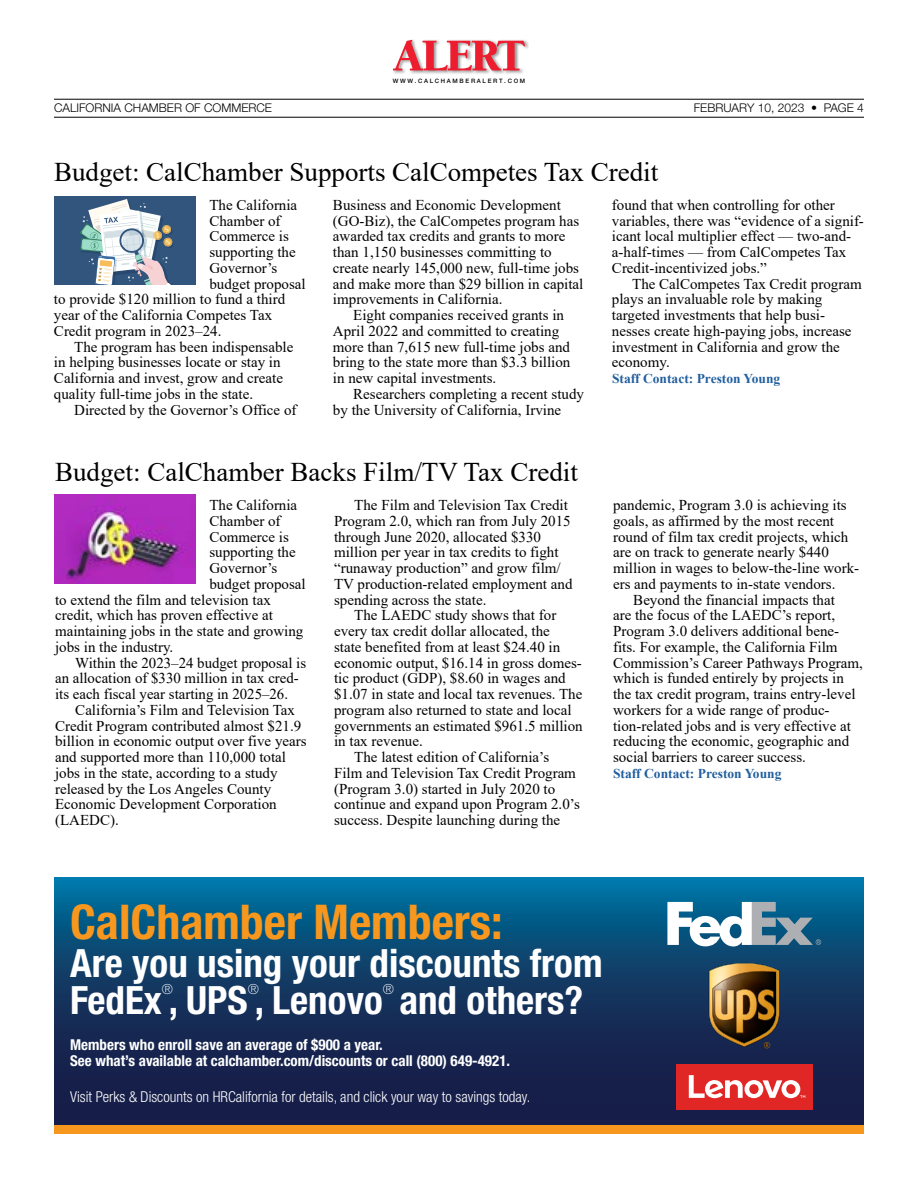
<style>
.page{position:relative;width:918px;height:1188px;background:#fff}
.page>*{position:absolute;margin:0;border:0;box-sizing:border-box;transform-origin:0 0}
.t1{font:700 condensed 48px "Helvetica Neue";color:#f8971d}
.t2{font:700 condensed 39px/37.5px "Helvetica Neue";color:#fff}
.t3{font:27px "Times New Roman";color:#000}
.t4{font:15px/15.8px "Times New Roman";color:#000}
.t5{font:700 condensed 15px/15.8px "Helvetica Neue";color:#fff}
.t6{font:300 condensed 15px "Helvetica Neue";color:#fff}
.t7{font:100 condensed 13.95px "Helvetica Neue";color:#fff}
.t8{font:700 13.5px "Times New Roman";color:#215e9e}
.t9{font:300 12px "Helvetica Neue";color:#000}
.t10{font:500 6px "Helvetica Neue";letter-spacing:.28em;color:#000}
</style>
<div class="page">
<hr style="left:54px;top:99px;width:810px;height:1px;background:#000">
<hr style="left:54px;top:117px;width:810px;height:1px;background:#000">
<div style="left:392px;top:39px;width:137px;height:36px;background:#000;opacity:.4"></div>
<svg style="left:393px;top:40px;width:133px;height:30px"></svg>
<div style="left:54px;top:197px;width:142px;height:88px;background:#31557c"></div>
<svg style="left:80px;top:199px;width:93px;height:86px"></svg>
<img style="left:54px;top:495px;width:142px;height:88px">
<svg style="left:54px;top:878px;width:810px;height:247px;background:#0f3a66"></svg>
<div style="left:54px;top:1125px;width:810px;height:9px;background:#f8971d"></div>
<svg style="left:667px;top:902px;width:154px;height:44px"></svg>
<img style="left:709px;top:963px;width:71px;height:85px">
<div style="left:676px;top:1065px;width:136px;height:45px;background:#e12726"></div>
<svg style="left:689px;top:1075px;width:116px;height:23px"></svg>
<p class="t10" style="left:393px;top:77px;width:134px">WWW.CALCHAMBERALERT.COM</p>
<p class="t9" style="left:54px;top:101px;width:220px">CALIFORNIA CHAMBER OF COMMERCE</p>
<p class="t9" style="left:694px;top:101px;width:172px">FEBRUARY 10, 2023 • PAGE 4</p>
<h3 class="t3" style="left:54px;top:153px;width:606px">Budget: CalChamber Supports CalCompetes Tax Credit</h3>
<p class="t4" style="left:209px;top:197px;width:89px">The California</p>
<p class="t4" style="left:209px;top:212px;width:73px">Chamber of</p>
<p class="t4" style="left:209px;top:228px;width:81px">Commerce is</p>
<p class="t4" style="left:209px;top:244px;width:88px">supporting the</p>
<p class="t4" style="left:209px;top:260px;width:70px">Governor’s</p>
<p class="t4" style="left:209px;top:275px;width:98px">budget proposal</p>
<p class="t4" style="left:54px;top:291px;width:233px">to provide $120 million to fund a third</p>
<p class="t4" style="left:54px;top:307px;width:220px">year of the California Competes Tax</p>
<p class="t4" style="left:54px;top:323px;width:169px">Credit program in 2023–24.</p>
<p class="t4" style="left:74px;top:338px;width:221px">The program has been indispensable</p>
<p class="t4" style="left:54px;top:354px;width:228px">in helping businesses locate or stay in</p>
<p class="t4" style="left:54px;top:370px;width:231px">California and invest, grow and create</p>
<p class="t4" style="left:54px;top:386px;width:201px">quality full-time jobs in the state.</p>
<p class="t4" style="left:74px;top:401px;width:224px">Directed by the Governor’s Office of</p>
<p class="t4" style="left:333px;top:197px;width:252px">Business and Economic Development (GO-Biz), the CalCompetes program has awarded tax credits and grants to more than 1,150 businesses committing to create nearly 145,000 new, full-time jobs and make more than $29 billion in capital improvements in California.</p>
<p class="t4" style="left:333px;top:307px;width:239px;text-indent:20px">Eight companies received grants in April 2022 and committed to creating more than 7,615 new full-time jobs and bring to the state more than $3.3 billion in new capital investments.</p>
<p class="t4" style="left:333px;top:386px;width:253px;text-indent:20px">Researchers completing a recent study by the University of California, Irvine</p>
<p class="t4" style="left:612px;top:197px;width:253px">found that when controlling for other variables, there was “evidence of a signif&shy;icant local multiplier effect — two-and&shy;a-half-times — from CalCompetes Tax Credit-incentivized jobs.”</p>
<p class="t4" style="left:612px;top:275px;width:251px;text-indent:20px">The CalCompetes Tax Credit program plays an invaluable role by making targeted investments that help busi&shy;nesses create high-paying jobs, increase investment in California and grow the economy.</p>
<p class="t8" style="left:612px;top:369px;width:170px">Staff Contact: Preston Young</p>
<h3 class="t3" style="left:55px;top:453px;width:524px">Budget: CalChamber Backs Film/TV Tax Credit</h3>
<p class="t4" style="left:209px;top:497px;width:89px">The California</p>
<p class="t4" style="left:209px;top:513px;width:73px">Chamber of</p>
<p class="t4" style="left:209px;top:528px;width:81px">Commerce is</p>
<p class="t4" style="left:209px;top:544px;width:88px">supporting the</p>
<p class="t4" style="left:209px;top:560px;width:70px">Governor’s</p>
<p class="t4" style="left:209px;top:576px;width:98px">budget proposal</p>
<p class="t4" style="left:55px;top:591px;width:217px">to extend the film and television tax</p>
<p class="t4" style="left:55px;top:607px;width:219px">credit, which has proven effective at</p>
<p class="t4" style="left:55px;top:623px;width:250px">maintaining jobs in the state and growing</p>
<p class="t4" style="left:55px;top:639px;width:120px">jobs in the industry.</p>
<p class="t4" style="left:75px;top:654px;width:232px">Within the 2023–24 budget proposal is</p>
<p class="t4" style="left:55px;top:670px;width:245px">an allocation of $330 million in tax cred-</p>
<p class="t4" style="left:55px;top:686px;width:235px">its each fiscal year starting in 2025–26.</p>
<p class="t4" style="left:75px;top:702px;width:221px">California’s Film and Television Tax</p>
<p class="t4" style="left:55px;top:717px;width:248px">Credit Program contributed almost $21.9</p>
<p class="t4" style="left:55px;top:733px;width:253px">billion in economic output over five years</p>
<p class="t4" style="left:55px;top:749px;width:233px">and supported more than 110,000 total</p>
<p class="t4" style="left:55px;top:765px;width:224px">jobs in the state, according to a study</p>
<p class="t4" style="left:55px;top:780px;width:218px">released by the Los Angeles County</p>
<p class="t4" style="left:55px;top:796px;width:223px">Economic Development Corporation</p>
<p class="t4" style="left:55px;top:812px;width:65px">(LAEDC).</p>
<p class="t4" style="left:334px;top:497px;width:240px;text-indent:20px">The Film and Television Tax Credit Program 2.0, which ran from July 2015 through June 2020, allocated $330 million per year in tax credits to fight “runaway production” and grow film/ TV production-related employment and spending across the state.</p>
<p class="t4" style="left:354px;top:607px;width:204px">The LAEDC study shows that for</p>
<p class="t4" style="left:334px;top:623px;width:217px">every tax credit dollar allocated, the</p>
<p class="t4" style="left:334px;top:639px;width:228px">state benefited from at least $24.40 in</p>
<p class="t4" style="left:334px;top:654px;width:249px">economic output, $16.14 in gross domes-</p>
<p class="t4" style="left:334px;top:670px;width:233px">tic product (GDP), $8.60 in wages and</p>
<p class="t4" style="left:334px;top:686px;width:250px">$1.07 in state and local tax revenues. The</p>
<p class="t4" style="left:334px;top:702px;width:239px">program also returned to state and local</p>
<p class="t4" style="left:334px;top:717px;width:250px">governments an estimated $961.5 million</p>
<p class="t4" style="left:334px;top:733px;width:90px">in tax revenue.</p>
<p class="t4" style="left:354px;top:749px;width:196px">The latest edition of California’s</p>
<p class="t4" style="left:334px;top:765px;width:243px">Film and Television Tax Credit Program</p>
<p class="t4" style="left:334px;top:780px;width:223px">(Program 3.0) started in July 2020 to</p>
<p class="t4" style="left:334px;top:796px;width:247px">continue and expand upon Program 2.0’s</p>
<p class="t4" style="left:334px;top:812px;width:228px">success. Despite launching during the</p>
<p class="t4" style="left:613px;top:497px;width:235px">pandemic, Program 3.0 is achieving its</p>
<p class="t4" style="left:613px;top:513px;width:222px">goals, as affirmed by the most recent</p>
<p class="t4" style="left:613px;top:528px;width:237px">round of film tax credit projects, which</p>
<p class="t4" style="left:613px;top:544px;width:217px">are on track to generate nearly $440</p>
<p class="t4" style="left:613px;top:560px;width:248px">million in wages to below-the-line work-</p>
<p class="t4" style="left:613px;top:576px;width:224px">ers and payments to in-state vendors.</p>
<p class="t4" style="left:633px;top:591px;width:203px">Beyond the financial impacts that</p>
<p class="t4" style="left:613px;top:607px;width:224px">are the focus of the LAEDC’s report,</p>
<p class="t4" style="left:613px;top:623px;width:228px">Program 3.0 delivers additional bene-</p>
<p class="t4" style="left:613px;top:639px;width:226px">fits. For example, the California Film</p>
<p class="t4" style="left:613px;top:654px;width:251px">Commission’s Career Pathways Program,</p>
<p class="t4" style="left:613px;top:670px;width:232px">which is funded entirely by projects in</p>
<p class="t4" style="left:613px;top:686px;width:244px">the tax credit program, trains entry-level</p>
<p class="t4" style="left:613px;top:702px;width:218px">workers for a wide range of produc-</p>
<p class="t4" style="left:613px;top:717px;width:239px">tion-related jobs and is very effective at</p>
<p class="t4" style="left:613px;top:733px;width:238px">reducing the economic, geographic and</p>
<p class="t4" style="left:613px;top:749px;width:194px">social barriers to career success.</p>
<p class="t8" style="left:613px;top:764px;width:170px">Staff Contact: Preston Young</p>
<h1 class="t1" style="left:70px;top:893px;width:434px">CalChamber Members:</h1>
<h2 class="t2" style="left:70px;top:944px;width:534px">Are you using your discounts from<br>FedEx , UPS , Lenovo and others?</h2>
<p class="t7" style="left:162px;top:982px;width:13px">®</p>
<p class="t7" style="left:248px;top:982px;width:13px">®</p>
<p class="t7" style="left:383px;top:982px;width:13px">®</p>
<p class="t5" style="left:70px;top:1037px;width:441px">Members who enroll save an average of $900 a year.<br>See what’s available at calchamber.com/discounts or call (800) 649-4921.</p>
<p class="t6" style="left:70px;top:1088px;width:462px">Visit Perks &amp; Discounts on HRCalifornia for details, and click your way to savings today.</p>
</div>
